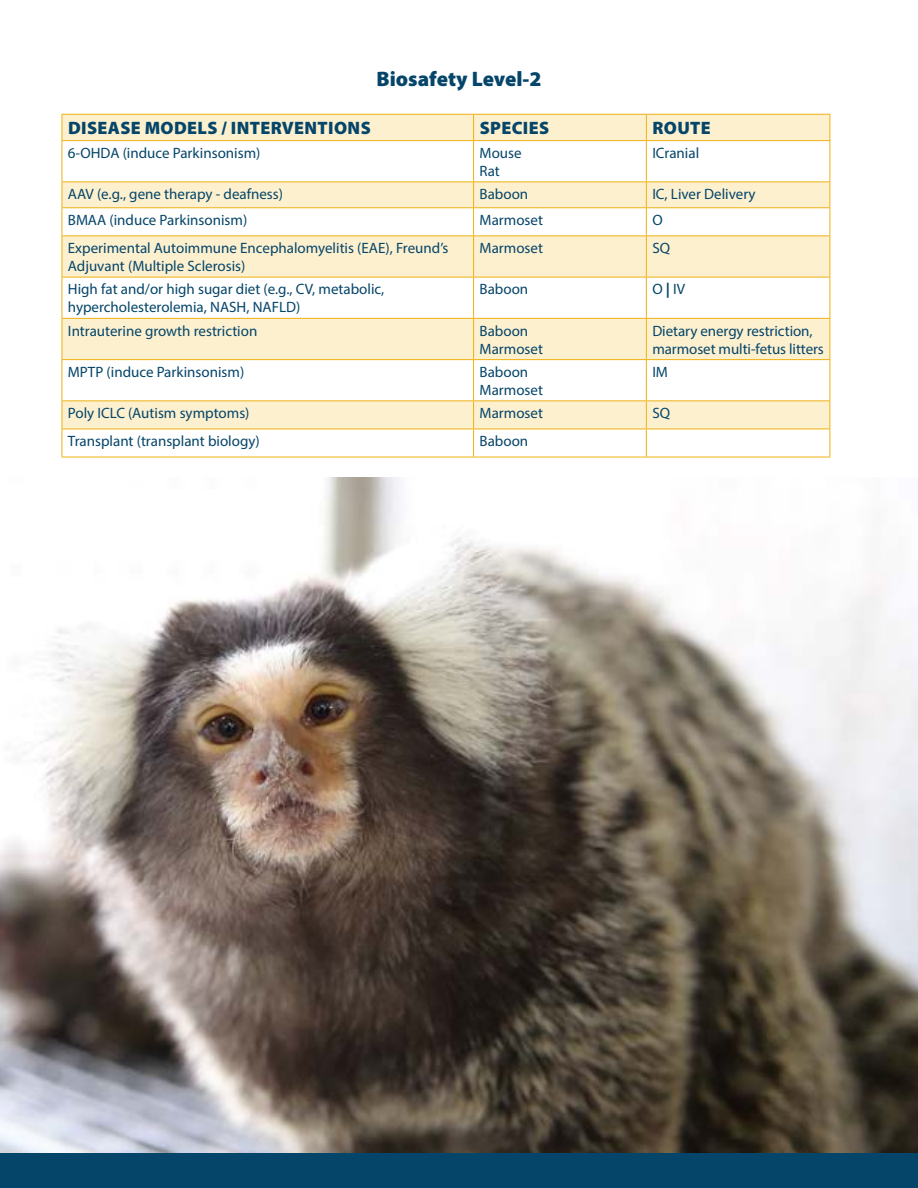
<style>
.page{position:relative;width:918px;height:1188px;background:#fff}
.page>*{position:absolute;margin:0;border:0;box-sizing:border-box;transform-origin:0 0}
.t1{font:900 21px "Myriad Pro";color:#054569}
.t2{font:900 18px "Myriad Pro";letter-spacing:.02em;color:#054569}
.t3{font:15px/18px "Myriad Pro";color:#054569}
.s1{font-weight:700}
</style>
<div class="page">
<img style="left:0;top:477px;width:918px;height:676px">
<div style="left:0;top:1153px;width:918px;height:35px;background:#054569"></div>
<div style="left:63px;top:115px;width:767px;height:25px;background:#fcf0cf"></div>
<svg style="left:63px;top:141px;width:767px;height:316px"></svg>
<hr style="left:62px;top:114px;width:412px;height:1px;background:#eeb111">
<svg style="left:62px;top:115px;width:1px;height:25px"></svg>
<hr style="left:474px;top:114px;width:172px;height:1px;background:#eeb111">
<svg style="left:473px;top:115px;width:1px;height:25px"></svg>
<hr style="left:646px;top:114px;width:184px;height:1px;background:#eeb111">
<svg style="left:646px;top:115px;width:1px;height:25px"></svg>
<svg style="left:830px;top:115px;width:1px;height:25px"></svg>
<hr style="left:62px;top:140px;width:412px;height:1px;background:#eeb111">
<hr style="left:62px;top:141px;width:1px;height:40px;background:#eeb111">
<hr style="left:474px;top:140px;width:172px;height:1px;background:#eeb111">
<hr style="left:473px;top:141px;width:1px;height:40px;background:#eeb111">
<hr style="left:646px;top:140px;width:184px;height:1px;background:#eeb111">
<hr style="left:646px;top:141px;width:1px;height:40px;background:#eeb111">
<hr style="left:830px;top:141px;width:1px;height:40px;background:#eeb111">
<hr style="left:62px;top:181px;width:412px;height:1px;background:#eeb111">
<hr style="left:474px;top:181px;width:172px;height:1px;background:#eeb111">
<hr style="left:646px;top:181px;width:184px;height:1px;background:#eeb111">
<hr style="left:62px;top:207px;width:412px;height:1px;background:#eeb111">
<svg style="left:62px;top:182px;width:1px;height:53px"></svg>
<hr style="left:474px;top:207px;width:172px;height:1px;background:#eeb111">
<svg style="left:473px;top:182px;width:1px;height:53px"></svg>
<hr style="left:646px;top:207px;width:184px;height:1px;background:#eeb111">
<svg style="left:646px;top:182px;width:1px;height:53px"></svg>
<svg style="left:830px;top:182px;width:1px;height:53px"></svg>
<hr style="left:62px;top:235px;width:412px;height:1px;background:#eeb111">
<hr style="left:62px;top:236px;width:1px;height:41px;background:#eeb111">
<hr style="left:474px;top:235px;width:172px;height:1px;background:#eeb111">
<hr style="left:473px;top:236px;width:1px;height:41px;background:#eeb111">
<hr style="left:646px;top:235px;width:184px;height:1px;background:#eeb111">
<hr style="left:646px;top:236px;width:1px;height:41px;background:#eeb111">
<hr style="left:830px;top:236px;width:1px;height:41px;background:#eeb111">
<hr style="left:62px;top:277px;width:412px;height:1px;background:#eeb111">
<hr style="left:62px;top:277px;width:1px;height:41px;background:#eeb111">
<hr style="left:474px;top:277px;width:172px;height:1px;background:#eeb111">
<hr style="left:473px;top:277px;width:1px;height:41px;background:#eeb111">
<hr style="left:646px;top:277px;width:184px;height:1px;background:#eeb111">
<hr style="left:646px;top:277px;width:1px;height:41px;background:#eeb111">
<hr style="left:830px;top:277px;width:1px;height:41px;background:#eeb111">
<hr style="left:62px;top:318px;width:412px;height:1px;background:#eeb111">
<hr style="left:62px;top:319px;width:1px;height:40px;background:#eeb111">
<hr style="left:474px;top:318px;width:172px;height:1px;background:#eeb111">
<hr style="left:473px;top:319px;width:1px;height:40px;background:#eeb111">
<hr style="left:646px;top:318px;width:184px;height:1px;background:#eeb111">
<hr style="left:646px;top:319px;width:1px;height:40px;background:#eeb111">
<hr style="left:830px;top:319px;width:1px;height:40px;background:#eeb111">
<hr style="left:62px;top:359px;width:412px;height:1px;background:#eeb111">
<hr style="left:62px;top:360px;width:1px;height:40px;background:#eeb111">
<hr style="left:474px;top:359px;width:172px;height:1px;background:#eeb111">
<hr style="left:473px;top:360px;width:1px;height:40px;background:#eeb111">
<hr style="left:646px;top:359px;width:184px;height:1px;background:#eeb111">
<hr style="left:646px;top:360px;width:1px;height:40px;background:#eeb111">
<hr style="left:830px;top:360px;width:1px;height:40px;background:#eeb111">
<hr style="left:62px;top:400px;width:412px;height:1px;background:#eeb111">
<hr style="left:474px;top:400px;width:172px;height:1px;background:#eeb111">
<hr style="left:646px;top:400px;width:184px;height:1px;background:#eeb111">
<hr style="left:62px;top:429px;width:412px;height:1px;background:#eeb111">
<svg style="left:62px;top:401px;width:1px;height:56px"></svg>
<hr style="left:474px;top:429px;width:172px;height:1px;background:#eeb111">
<svg style="left:473px;top:401px;width:1px;height:56px"></svg>
<hr style="left:646px;top:429px;width:184px;height:1px;background:#eeb111">
<svg style="left:646px;top:401px;width:1px;height:56px"></svg>
<svg style="left:830px;top:401px;width:1px;height:56px"></svg>
<hr style="left:62px;top:457px;width:412px;height:1px;background:#eeb111">
<hr style="left:474px;top:457px;width:172px;height:1px;background:#eeb111">
<hr style="left:646px;top:457px;width:184px;height:1px;background:#eeb111">
<h1 class="t1" style="left:377px;top:71px;width:166px">Biosafety Level-2</h1>
<p class="t2" style="left:68px;top:121px;width:304px">DISEASE MODELS / INTERVENTIONS</p>
<p class="t2" style="left:480px;top:121px;width:71px">SPECIES</p>
<p class="t2" style="left:653px;top:121px;width:60px">ROUTE</p>
<p class="t3" style="left:68px;top:145px;width:194px">6-OHDA (induce Parkinsonism)</p>
<p class="t3" style="left:480px;top:145px;width:44px">Mouse<br>Rat</p>
<p class="t3" style="left:652px;top:145px;width:48px">ICranial</p>
<p class="t3" style="left:68px;top:186px;width:217px">AAV (e.g., gene therapy - deafness)</p>
<p class="t3" style="left:480px;top:186px;width:50px">Baboon</p>
<p class="t3" style="left:652px;top:186px;width:105px">IC, Liver Delivery</p>
<p class="t3" style="left:68px;top:212px;width:181px">BMAA (induce Parkinsonism)</p>
<p class="t3" style="left:480px;top:212px;width:65px">Marmoset</p>
<p class="t3" style="left:652px;top:212px;width:12px">O</p>
<p class="t3" style="left:68px;top:240px;width:382px">Experimental Autoimmune Encephalomyelitis (EAE), Freund’s<br>Adjuvant (Multiple Sclerosis)</p>
<p class="t3" style="left:480px;top:240px;width:65px">Marmoset</p>
<p class="t3" style="left:652px;top:240px;width:19px">SQ</p>
<p class="t3" style="left:68px;top:282px;width:318px">High fat and/or high sugar diet (e.g., CV, metabolic, hypercholesterolemia, NASH, NAFLD)</p>
<p class="t3" style="left:480px;top:282px;width:50px">Baboon</p>
<p class="t3" style="left:652px;top:282px;width:34px">O <span class="s1">|</span> IV</p>
<p class="t3" style="left:68px;top:323px;width:191px">Intrauterine growth restriction</p>
<p class="t3" style="left:480px;top:323px;width:65px">Baboon<br>Marmoset</p>
<p class="t3" style="left:652px;top:323px;width:173px">Dietary energy restriction, marmoset multi-fetus litters</p>
<p class="t3" style="left:68px;top:364px;width:178px">MPTP (induce Parkinsonism)</p>
<p class="t3" style="left:480px;top:364px;width:65px">Baboon<br>Marmoset</p>
<p class="t3" style="left:652px;top:364px;width:17px">IM</p>
<p class="t3" style="left:68px;top:405px;width:183px">Poly ICLC (Autism symptoms)</p>
<p class="t3" style="left:480px;top:405px;width:65px">Marmoset</p>
<p class="t3" style="left:652px;top:405px;width:19px">SQ</p>
<p class="t3" style="left:68px;top:433px;width:193px">Transplant (transplant biology)</p>
<p class="t3" style="left:480px;top:433px;width:50px">Baboon</p>
</div>
